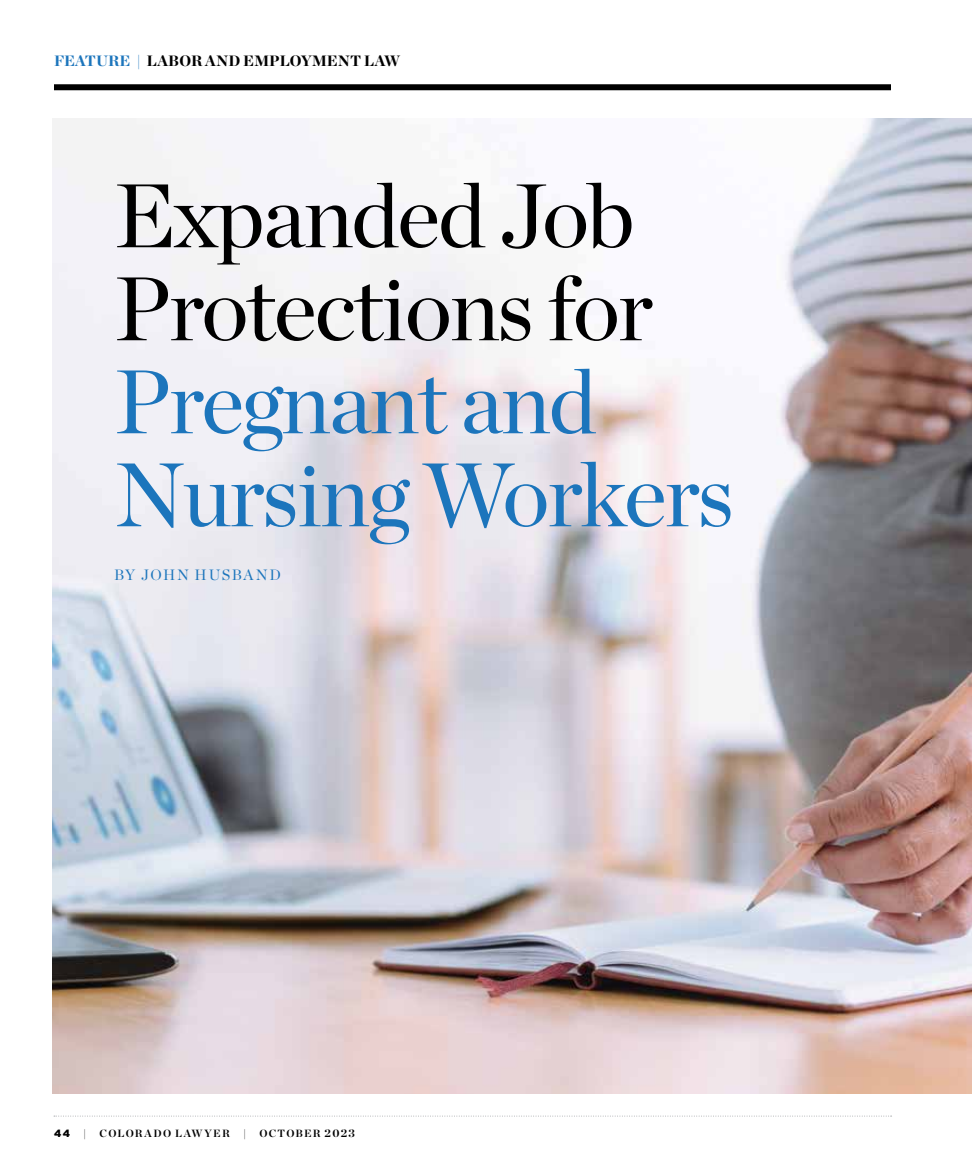
<style>
.page{position:relative;width:972px;height:1175px;background:#fff}
.page>*{position:absolute;margin:0;border:0;box-sizing:border-box;transform-origin:0 0}
.t1{font:90px/93px "Chronicle Display";letter-spacing:-.02em;color:#000}
.t2{font:90px/93px "Chronicle Display";letter-spacing:-.02em;color:#1c75bc}
.t3{font:900 15px "Chronicle Display";color:#000}
.t4{font:15px "Chronicle Display";letter-spacing:.1em;color:#1c75bc}
.t5{font:700 10.5px "Chronicle Display";letter-spacing:.115em;color:#000}
.t6{font:900 10.5px "Gotham";color:#000}
.s1{color:#1c75bc}
.s2{font-size:11.25px}
</style>
<div class="page">
<svg style="left:54px;top:1115px;width:838px;height:1px"></svg>
<div style="left:54px;top:84px;width:837px;height:6px;background:#000"></div>
<img style="left:52px;top:118px;width:920px;height:976px">
<p class="t3" style="left:54px;top:48px;width:348px"><span class="s1">FEATURE |</span> LABOR AND EMPLOYMENT LAW</p>
<h1 class="t1" style="left:114px;top:163px;width:541px">Expanded Job<br>Protections for</h1>
<h1 class="t2" style="left:114px;top:349px;width:622px">Pregnant and<br>Nursing Workers</h1>
<p class="t4" style="left:114px;top:563px;width:168px">BY JOHN HUSBAND</p>
<p class="t6" style="left:54px;top:1126px;width:17px">44</p>
<p class="t5" style="left:83px;top:1125px;width:5px">|</p>
<p class="t5" style="left:100px;top:1125px;width:132px">COLORADO LAWYER</p>
<p class="t5" style="left:243px;top:1125px;width:5px">|</p>
<p class="t5" style="left:260px;top:1125px;width:97px">OCTOBER <span class="s2">2023</span></p>
</div>
